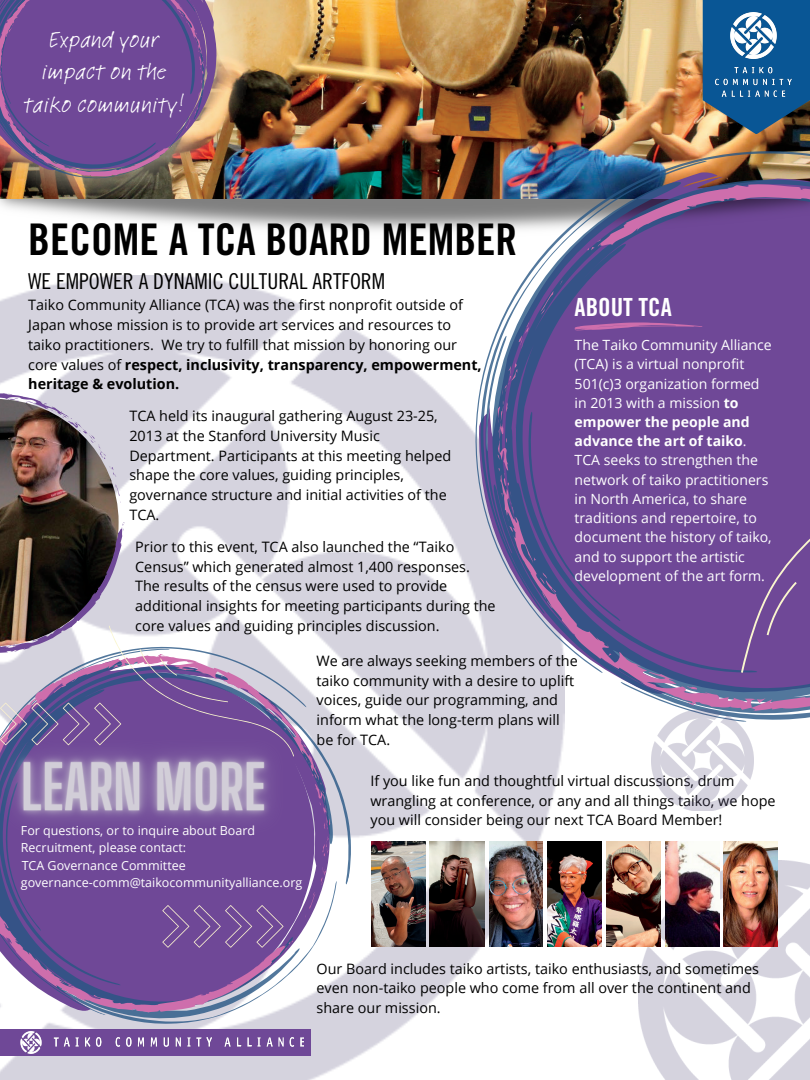
<style>
.page{position:relative;width:810px;height:1080px;background:#fff}
.page>*{position:absolute;margin:0;border:0;box-sizing:border-box;transform-origin:0 0}
.t1{font:43.62px "Trade Gothic LT Std Bd Cn 20";color:#000}
.t2{font:25px "Trade Gothic LT Std Bd Cn 20";color:#fff}
.t3{font:23.75px/32.8px "Feltpen Com";color:#fff;text-align:center}
.t4{font:21.88px "Trade Gothic LT Std Cn 18";color:#000}
.t5{font:14.38px/19.7px "Open Sans";color:#000}
.t6{font:14.06px/19.2px "Open Sans";color:#fff}
.t7{font:12.5px/17.4px "Open Sans";color:#fff}
.s1{font-weight:700}
</style>
<div class="page">
<img style="left:0;top:275px;width:548px;height:754px">
<img style="left:639px;top:861px;width:171px;height:219px">
<img style="left:399px;top:841px;width:26px;height:106px">
<img style="left:430px;top:841px;width:54px;height:106px">
<img style="left:489px;top:841px;width:54px;height:106px">
<img style="left:548px;top:841px;width:54px;height:106px">
<img style="left:606px;top:841px;width:55px;height:106px">
<img style="left:665px;top:841px;width:54px;height:105px">
<img style="left:724px;top:841px;width:54px;height:105px">
<img style="left:122px;top:0;width:581px;height:231px">
<svg style="left:247px;top:0;width:9px;height:204px;background:#696251"></svg>
<img style="left:0;top:0;width:247px;height:219px">
<svg style="left:182px;top:32px;width:25px;height:101px;background:#7c5d95"></svg>
<svg style="left:178px;top:3px;width:9px;height:20px"></svg>
<svg style="left:168px;top:145px;width:6px;height:6px"></svg>
<div style="left:0;top:0;width:124px;height:117px;background:#6f4897"></div>
<img style="left:391px;top:78px;width:419px;height:742px">
<svg style="left:491px;top:361px;width:31px;height:171px;background:#595f95"></svg>
<svg style="left:586px;top:239px;width:15px;height:13px"></svg>
<svg style="left:0;top:584px;width:399px;height:496px"></svg>
<svg style="left:312px;top:744px;width:22px;height:114px;background:#9384b2"></svg>
<img style="left:0;top:705px;width:312px;height:166px">
<img style="left:652px;top:722px;width:102px;height:88px">
<svg style="left:703px;top:0;width:107px;height:134px;background:#235982"></svg>
<img style="left:716px;top:13px;width:76px;height:83px">
<svg style="left:575px;top:322px;width:128px;height:8px"></svg>
<svg style="left:528px;top:412px;width:282px;height:310px;background:#7c5ea1"></svg>
<svg style="left:0;top:392px;width:294px;height:365px"></svg>
<svg style="left:162px;top:905px;width:132px;height:45px;background:#79549b"></svg>
<div style="left:0;top:1029px;width:311px;height:27px;background:#6f4897"></div>
<img style="left:21px;top:1032px;width:283px;height:21px">
<p class="t3" style="left:23px;top:23px;width:162px">Expand your impact on the taiko community!</p>
<p class="t1" style="left:28px;top:223px;width:491px">BECOME A TCA BOARD MEMBER</p>
<p class="t4" style="left:28px;top:273px;width:359px">WE EMPOWER A DYNAMIC CULTURAL ARTFORM</p>
<p class="t5" style="left:28px;top:295px;width:455px">Taiko Community Alliance (TCA) was the first nonprofit outside of Japan whose mission is to provide art services and resources to taiko practitioners. We try to fulfill that mission by honoring our core values of <span class="s1">respect, inclusivity, transparency, empowerment, heritage &amp; evolution.</span></p>
<p class="t5" style="left:129px;top:406px;width:323px">TCA held its inaugural gathering August 23-25, 2013 at the Stanford University Music Department. Participants at this meeting helped shape the core values, guiding principles, governance structure and initial activities of the TCA.</p>
<p class="t5" style="left:135px;top:536px;width:362px">Prior to this event, TCA also launched the “Taiko Census” which generated almost 1,400 responses.<br>The results of the census were used to provide additional insights for meeting participants during the core values and guiding principles discussion.</p>
<p class="t2" style="left:575px;top:298px;width:99px">ABOUT TCA</p>
<p class="t6" style="left:575px;top:335px;width:199px">The Taiko Community Alliance (TCA) is a virtual nonprofit<br>501(c)3 organization formed in 2013 with a mission <span class="s1">to</span></p>
<p class="t6" style="left:575px;top:412px;width:199px"><span class="s1">empower the people and advance the art of taiko</span>.<br>TCA seeks to strengthen the network of taiko practitioners in North America, to share traditions and repertoire, to document the history of taiko, and to support the artistic development of the art form.</p>
<p class="t7" style="left:21px;top:821px;width:236px">For questions, or to inquire about Board<br>Recruitment, please contact:</p>
<p class="t7" style="left:22px;top:856px;width:166px">TCA Governance Committee</p>
<p class="t7" style="left:21px;top:874px;width:283px">governance-comm@taikocommunityalliance.org</p>
<p class="t5" style="left:317px;top:651px;width:263px">We are always seeking members of the taiko community with a desire to uplift voices, guide our programming, and inform what the long-term plans will be for TCA.</p>
<p class="t5" style="left:370px;top:771px;width:407px">If you like fun and thoughtful virtual discussions, drum wrangling at conference, or any and all things taiko, we hope you will consider being our next TCA Board Member!</p>
<p class="t5" style="left:317px;top:958px;width:444px">Our Board includes taiko artists, taiko enthusiasts, and sometimes even non-taiko people who come from all over the continent and share our mission.</p>
</div>
